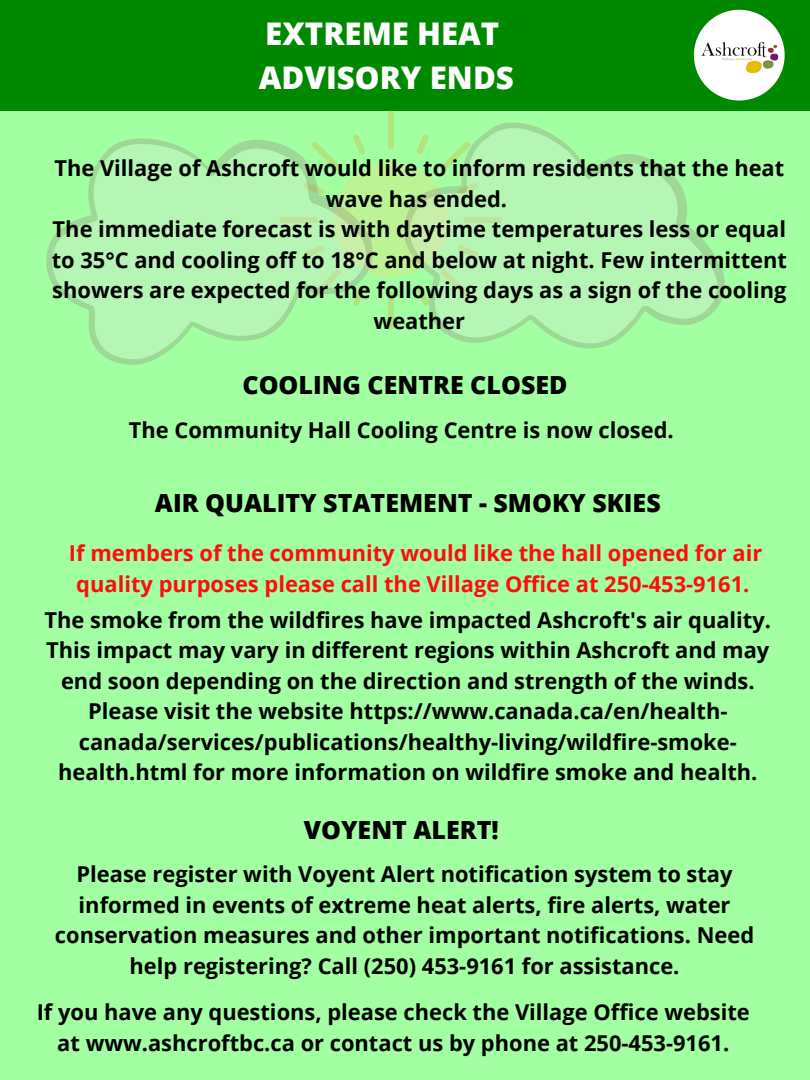
<style>
.page{position:relative;width:810px;height:1080px;background:#a2ffa2}
.page>*{position:absolute;margin:0;border:0;box-sizing:border-box;transform-origin:0 0}
.t1{font:800 31.25px "Open Sans";color:#fff}
.t2{font:800 25px "Open Sans";color:#000}
.t3{font:700 21.88px/30.5px "Open Sans";color:#000;text-align:center}
.t4{font:700 21.88px/30.5px "Open Sans";color:#ff0d0d;text-align:center}
</style>
<div class="page">
<div style="left:0;top:0;width:810px;height:110px;background:#008900"></div>
<svg style="left:694px;top:10px;width:91px;height:91px"></svg>
<img style="left:700px;top:36px;width:80px;height:38px">
<svg style="left:280px;top:110px;width:107px;height:167px"></svg>
<svg style="left:280px;top:115px;width:102px;height:162px"></svg>
<svg style="left:46px;top:120px;width:332px;height:245px;fill:#b6f6b4"></svg>
<svg style="left:387px;top:110px;width:358px;height:220px"></svg>
<svg style="left:392px;top:113px;width:348px;height:236px;fill:#b6f6b4"></svg>
<p class="t1" style="left:265px;top:12px;width:236px">EXTREME HEAT</p>
<p class="t1" style="left:259px;top:55px;width:257px">ADVISORY ENDS</p>
<p class="t3" style="left:54px;top:152px;width:731px">The Village of Ashcroft would like to inform residents that the heat wave has ended.</p>
<p class="t3" style="left:52px;top:213px;width:737px">The immediate forecast is with daytime temperatures less or equal to 35°C and cooling off to 18°C and below at night. Few intermittent showers are expected for the following days as a sign of the cooling weather</p>
<p class="t2" style="left:242px;top:367px;width:327px">COOLING CENTRE CLOSED</p>
<p class="t3" style="left:129px;top:414px;width:546px">The Community Hall Cooling Centre is now closed.</p>
<p class="t2" style="left:155px;top:486px;width:507px">AIR QUALITY STATEMENT - SMOKY SKIES</p>
<p class="t4" style="left:69px;top:538px;width:695px">If members of the community would like the hall opened for air quality purposes please call the Village Office at 250-453-9161.</p>
<p class="t3" style="left:45px;top:604px;width:728px">The smoke from the wildfires have impacted Ashcroft's air quality.<br>This impact may vary in different regions within Ashcroft and may end soon depending on the direction and strength of the winds.</p>
<p class="t3" style="left:58px;top:695px;width:701px">Please visit the website https://www.canada.ca/en/health&shy;canada/services/publications/healthy-living/wildfire-smoke&shy;health.html for more information on wildfire smoke and health.</p>
<p class="t2" style="left:304px;top:812px;width:197px">VOYENT ALERT!</p>
<p class="t3" style="left:55px;top:858px;width:701px">Please register with Voyent Alert notification system to stay informed in events of extreme heat alerts, fire alerts, water conservation measures and other important notifications. Need help registering? Call (250) 453-9161 for assistance.</p>
<p class="t3" style="left:37px;top:997px;width:715px">If you have any questions, please check the Village Office website at www.ashcroftbc.ca or contact us by phone at 250-453-9161.</p>
</div>
